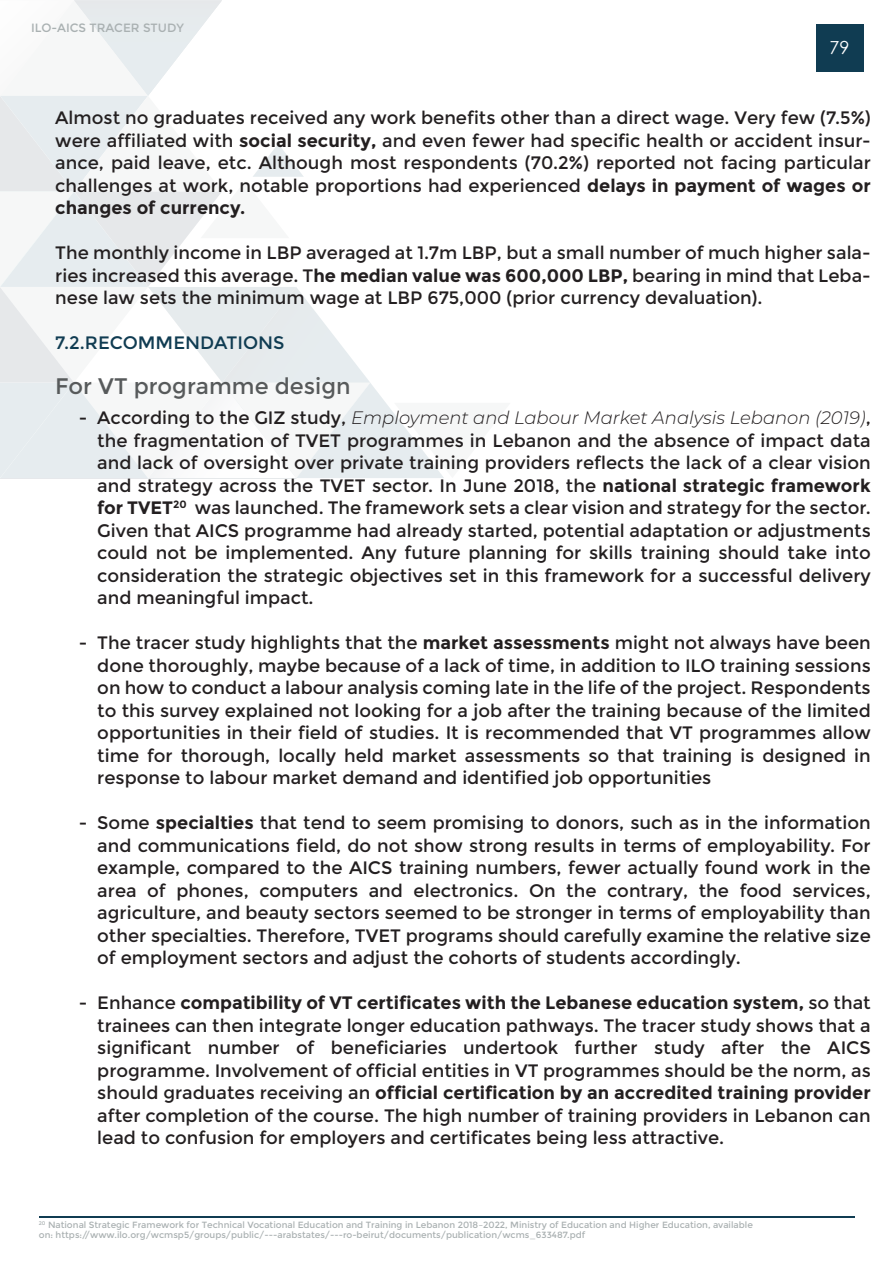
<style>
.page{position:relative;width:893px;height:1263px;background:#fff}
.page>*{position:absolute;margin:0;border:0;box-sizing:border-box;transform-origin:0 0}
.t1{font:22.5px "Montserrat";color:#575a5b}
.t2{font:18px/22.5px "Montserrat";color:#231f20;text-align:justify}
.t3{font:18px "Montserrat";color:#103c52}
.t4{font:18px "Century Gothic";color:#fff}
.t5{font:12px "Montserrat";color:#aab1b2}
.t6{font:9px/10.5px "Montserrat";color:#aab1b2}
.s1{font-weight:700}
.s2{font-weight:300;font-style:italic}
</style>
<div class="page">
<svg style="left:0;top:0;width:444px;height:479px"></svg>
<div style="left:816px;top:24px;width:47px;height:48px;background:#103c52"></div>
<hr style="left:39px;top:1216px;width:815px;height:2px;background:#103c52">
<p class="t5" style="left:31px;top:21px;width:154px">ILO-AICS TRACER STUDY</p>
<p class="t4" style="left:829px;top:34px;width:21px">79</p>
<p class="t2" style="left:55px;top:107px;width:817px">Almost no graduates received any work benefits other than a direct wage. Very few (7.5%) were affiliated with <span class="s1">social security,</span> and even fewer had specific health or accident insur&shy;ance, paid leave, etc. Although most respondents (70.2%) reported not facing particular challenges at work, notable proportions had experienced <span class="s1">delays in payment of wages or changes of currency.</span></p>
<p class="t2" style="left:55px;top:242px;width:817px">The monthly income in LBP averaged at 1.7m LBP, but a small number of much higher sala&shy;ries increased this average. T<span class="s1">he median value was 600,000 LBP,</span> bearing in mind that Leba&shy;nese law sets the minimum wage at LBP 675,000 (prior currency devaluation).</p>
<p class="t3" style="left:55px;top:332px;width:231px">7.2.RECOMMENDATIONS</p>
<p class="t1" style="left:55px;top:373px;width:297px">For VT programme design</p>
<p class="t2" style="left:79px;top:407px;width:10px">-</p>
<p class="t2" style="left:79px;top:632px;width:10px">-</p>
<p class="t2" style="left:79px;top:812px;width:10px">-</p>
<p class="t2" style="left:79px;top:992px;width:10px">-</p>
<p class="t2" style="left:97px;top:407px;width:775px">According to the GIZ study, <span class="s2">Employment and Labour Market Analysis Lebanon (2019)</span>, the fragmentation of TVET programmes in Lebanon and the absence of impact data and lack of oversight over private training providers reflects the lack of a clear vision and strategy across the TVET sector. In June 2018, the <span class="s1">national strategic framework for TVET</span><sup>20</sup> was launched. The framework sets a clear vision and strategy for the sector.<br>Given that AICS programme had already started, potential adaptation or adjustments could not be implemented. Any future planning for skills training should take into consideration the strategic objectives set in this framework for a successful delivery and meaningful impact.</p>
<p class="t2" style="left:97px;top:632px;width:775px">The tracer study highlights that the <span class="s1">market assessments</span> might not always have been done thoroughly, maybe because of a lack of time, in addition to ILO training sessions on how to conduct a labour analysis coming late in the life of the project. Respondents to this survey explained not looking for a job after the training because of the limited opportunities in their field of studies. It is recommended that VT programmes allow time for thorough, locally held market assessments so that training is designed in response to labour market demand and identified job opportunities</p>
<p class="t2" style="left:97px;top:812px;width:775px">Some <span class="s1">specialties</span> that tend to seem promising to donors, such as in the information and communications field, do not show strong results in terms of employability. For example, compared to the AICS training numbers, fewer actually found work in the area of phones, computers and electronics. On the contrary, the food services, agriculture, and beauty sectors seemed to be stronger in terms of employability than other specialties. Therefore, TVET programs should carefully examine the relative size of employment sectors and adjust the cohorts of students accordingly.</p>
<p class="t2" style="left:97px;top:992px;width:775px">Enhance <span class="s1">compatibility of VT certificates with the Lebanese education system,</span> so that trainees can then integrate longer education pathways. The tracer study shows that a significant number of beneficiaries undertook further study after the AICS programme. Involvement of official entities in VT programmes should be the norm, as should graduates receiving an <span class="s1">official certification by an accredited training provider </span>after completion of the course. The high number of training providers in Lebanon can lead to confusion for employers and certificates being less attractive.</p>
<p class="t6" style="left:39px;top:1219px;width:716px"><sup>20</sup> National Strategic Framework for Technical Vocational Education and Training in Lebanon 2018–2022, Ministry of Education and Higher Education, available on: https://www.ilo.org/wcmsp5/groups/public/---arabstates/---ro-beirut/documents/publication/wcms_633487.pdf</p>
</div>
